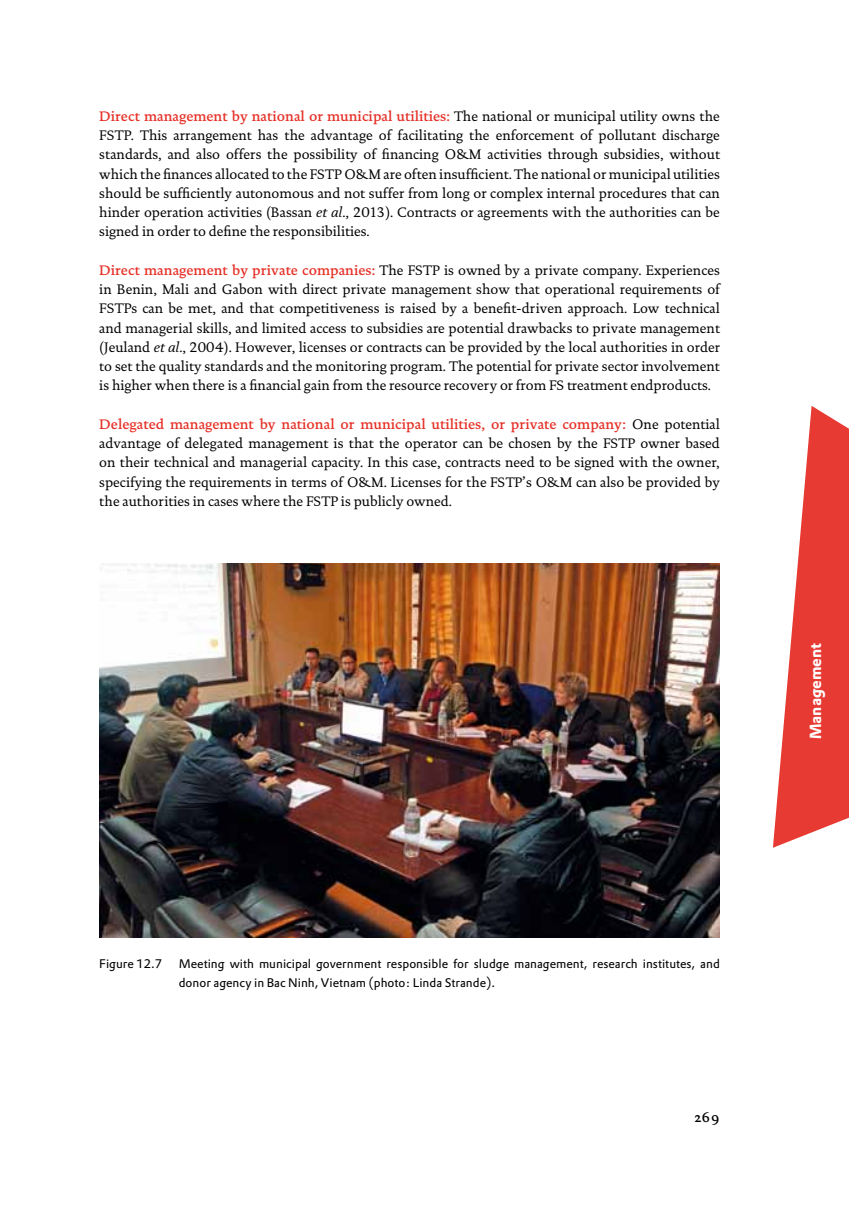
<style>
.page{position:relative;width:849px;height:1211px;background:#fff}
.page>*{position:absolute;margin:0;border:0;box-sizing:border-box;transform-origin:0 0}
.t1{font:700 15.75px "DTL Prokyon TOT";color:#fff}
.t2{font:14px/19.2px "DTL Documenta";color:#000;text-align:justify}
.t3{font:700 14px "DTL Documenta SP Semi";color:#e63027}
.t4{font:700 14px "DTL Documenta SP Semi";color:#000}
.t5{font:12.25px/19.2px "DTL Prokyon TOT";color:#000}
.s1{font-family:"DTL Documenta";font-weight:400;color:#000}
.s2{font-family:"DTL Documenta SP Regular";font-style:italic}
.s3{font-family:"DTL Documenta SP Semi";font-weight:700;color:#e63027}
</style>
<div class="page">
<svg style="left:773px;top:406px;width:75px;height:441px"></svg>
<img style="left:99px;top:564px;width:620px;height:373px">
<p class="t3" style="left:99px;top:108px;width:622px">Direct management by national or municipal utilities: <span class="s1">The national or municipal utility owns the</span></p>
<p class="t2" style="left:99px;top:126px;width:622px">FSTP. This arrangement has the advantage of facilitating the enforcement of pollutant discharge standards, and also offers the possibility of financing O&amp;M activities through subsidies, without which the finances allocated to the FSTP O&amp;M are often insufficient. The national or municipal utilities should be sufficiently autonomous and not suffer from long or complex internal procedures that can hinder operation activities (Bassan <span class="s2">et al</span>., 2013). Contracts or agreements with the authorities can be signed in order to define the responsibilities.</p>
<p class="t2" style="left:99px;top:260px;width:622px"><span class="s3">Direct management by private companies:</span> The FSTP is owned by a private company. Experiences in Benin, Mali and Gabon with direct private management show that operational requirements of FSTPs can be met, and that competitiveness is raised by a benefit-driven approach. Low technical and managerial skills, and limited access to subsidies are potential drawbacks to private management (Jeuland <span class="s2">et al</span>., 2004). However, licenses or contracts can be provided by the local authorities in order to set the quality standards and the monitoring program. The potential for private sector involvement is higher when there is a financial gain from the resource recovery or from FS treatment endproducts.</p>
<p class="t3" style="left:99px;top:416px;width:622px">Delegated management by national or municipal utilities, or private company: <span class="s1">One potential</span></p>
<p class="t2" style="left:99px;top:434px;width:622px">advantage of delegated management is that the operator can be chosen by the FSTP owner based on their technical and managerial capacity. In this case, contracts need to be signed with the owner, specifying the requirements in terms of O&amp;M. Licenses for the FSTP’s O&amp;M can also be provided by the authorities in cases where the FSTP is publicly owned.</p>
<p class="t5" style="left:99px;top:954px;width:64px">Figure 12.7</p>
<p class="t5" style="left:179px;top:954px;width:542px">Meeting with municipal government responsible for sludge management, research institutes, and donor agency in Bac Ninh, Vietnam (photo: Linda Strande).</p>
<p class="t4" style="left:693px;top:1109px;width:27px">269</p>
<p class="t1" style="left:804px;top:739px;width:98px;rotate:-90deg">Management</p>
</div>
